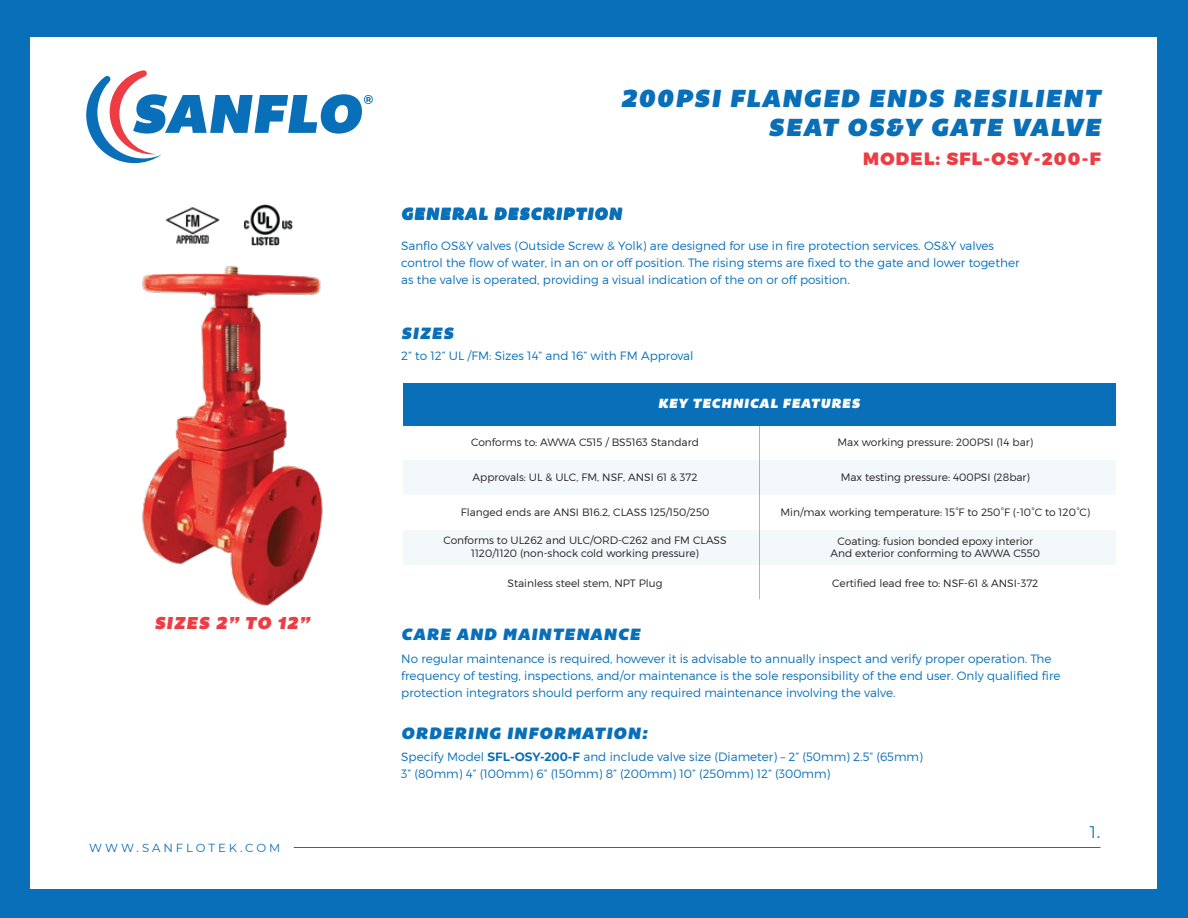
<style>
.page{position:relative;width:1188px;height:918px;background:#086fb8}
.page>*{position:absolute;margin:0;border:0;box-sizing:border-box;transform-origin:0 0}
.t1{font:italic 25.35px/28.2px "Bemio";letter-spacing:.07em;color:#086fb8;text-align:right}
.t2{font:900 17.7px "Montserrat";letter-spacing:.07em;color:#ee3c44}
.t3{font:italic 17.7px "Bemio";letter-spacing:.07em;color:#ee3c44}
.t4{font:italic 16.8px "Bemio";letter-spacing:.07em;color:#086fb8}
.t5{font:16.8px "Montserrat";color:#086fb8}
.t6{font:italic 13.65px "Bemio";letter-spacing:.07em;color:#fff}
.t7{font:300 12px/17.1px "Montserrat";color:#086fb8}
.t8{font:11.7px "Montserrat";letter-spacing:.25em;color:#086fb8}
.t9{font:300 10.65px/12.8px "Montserrat";color:#231f20;text-align:center}
.s1{font-weight:700}
</style>
<div class="page">
<div style="left:31px;top:37px;width:1126px;height:852px;background:#fff"></div>
<hr style="left:294px;top:847px;width:806px;height:1px;background:#0d70b8">
<img style="left:165px;top:207px;width:55px;height:37px">
<img style="left:243px;top:205px;width:50px;height:40px">
<img style="left:142px;top:266px;width:181px;height:340px">
<div style="left:403px;top:460px;width:712px;height:35px;background:#f3f8fb"></div>
<div style="left:403px;top:530px;width:712px;height:35px;background:#f3f8fb"></div>
<div style="left:403px;top:383px;width:712px;height:42px;background:#086fb8"></div>
<hr style="left:759px;top:418px;width:1px;height:181px;background:#086fb8">
<svg style="left:86px;top:70px;width:287px;height:94px"></svg>
<h2 class="t3" style="left:154px;top:609px;width:157px">SIZES 2” TO 12”</h2>
<p class="t8" style="left:89px;top:840px;width:193px">WWW.SANFLOTEK.COM</p>
<h1 class="t1" style="left:621px;top:84px;width:481px">200PSI FLANGED ENDS RESILIENT<br>SEAT OS&amp;Y GATE VALVE</h1>
<h2 class="t2" style="left:863px;top:147px;width:239px">MODEL: SFL-OSY-200-F</h2>
<h3 class="t4" style="left:401px;top:200px;width:222px">GENERAL DESCRIPTION</h3>
<p class="t7" style="left:401px;top:237px;width:620px">Sanflo OS&amp;Y valves (Outside Screw &amp; Yolk) are designed for use in fire protection services. OS&amp;Y valves control the flow of water, in an on or off position. The rising stems are fixed to the gate and lower together as the valve is operated, providing a visual indication of the on or off position.</p>
<h3 class="t4" style="left:401px;top:320px;width:54px">SIZES</h3>
<p class="t7" style="left:401px;top:347px;width:294px">2” to 12” UL /FM: Sizes 14” and 16” with FM Approval</p>
<p class="t6" style="left:658px;top:392px;width:203px">KEY TECHNICAL FEATURES</p>
<p class="t9" style="left:471px;top:436px;width:229px">Conforms to: AWWA C515 / BS5163 Standard</p>
<p class="t9" style="left:473px;top:470px;width:227px">Approvals: UL &amp; ULC, FM, NSF, ANSI 61 &amp; 372</p>
<p class="t9" style="left:837px;top:436px;width:197px">Max working pressure: 200PSI (14 bar)</p>
<p class="t9" style="left:841px;top:470px;width:191px">Max testing pressure: 400PSI (28bar)</p>
<p class="t9" style="left:461px;top:506px;width:250px">Flanged ends are ANSI B16.2, CLASS 125/150/250</p>
<p class="t9" style="left:780px;top:506px;width:311px">Min/max working temperature: 15°F to 250°F (-10°C to 120°C)</p>
<p class="t9" style="left:443px;top:534px;width:285px">Conforms to UL262 and ULC/ORD-C262 and FM CLASS<br>1120/1120 (non-shock cold working pressure)</p>
<p class="t9" style="left:831px;top:534px;width:211px">Coating: fusion bonded epoxy interior<br>And exterior conforming to AWWA C550</p>
<p class="t9" style="left:508px;top:577px;width:156px">Stainless steel stem, NPT Plug</p>
<p class="t9" style="left:832px;top:577px;width:208px">Certified lead free to: NSF-61 &amp; ANSI-372</p>
<h3 class="t4" style="left:401px;top:621px;width:240px">CARE AND MAINTENANCE</h3>
<p class="t7" style="left:401px;top:650px;width:661px">No regular maintenance is required, however it is advisable to annually inspect and verify proper operation. The frequency of testing, inspections, and/or maintenance is the sole responsibility of the end user. Only qualified fire protection integrators should perform any required maintenance involving the valve.</p>
<h3 class="t4" style="left:401px;top:719px;width:248px">ORDERING INFORMATION:</h3>
<p class="t7" style="left:401px;top:748px;width:523px">Specify Model <span class="s1">SFL-OSY-200-F</span> and include valve size (Diameter) – 2” (50mm) 2.5” (65mm)<br>3” (80mm) 4” (100mm) 6” (150mm) 8” (200mm) 10” (250mm) 12” (300mm)</p>
<h3 class="t5" style="left:1090px;top:821px;width:12px">1.</h3>
</div>
